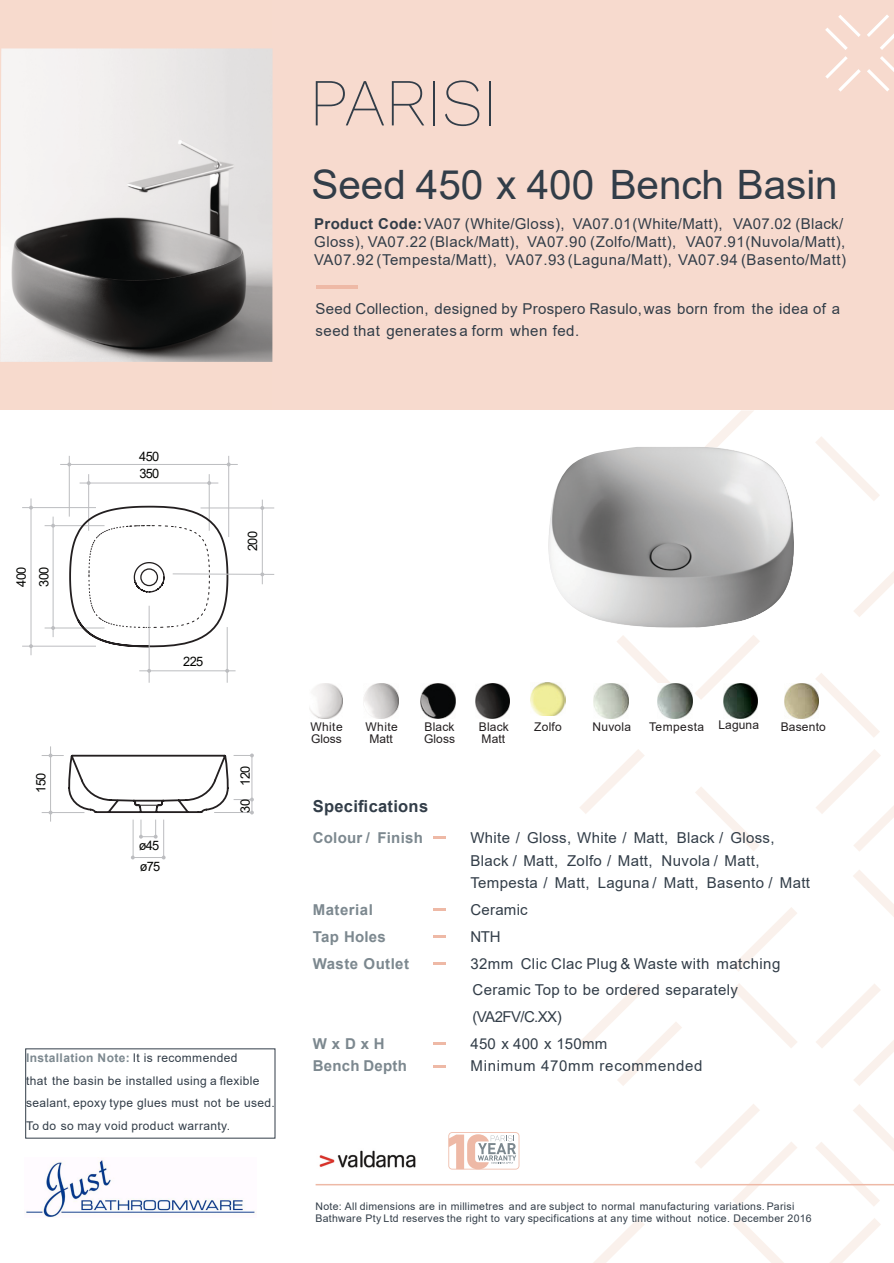
<style>
.page{position:relative;width:894px;height:1263px;background:#fff}
.page>*{position:absolute;margin:0;border:0;box-sizing:border-box;transform-origin:0 0}
.t1{font:40.5px "Arial";letter-spacing:-.005em;color:#323d48}
.t2{font:700 16.5px "Arial";letter-spacing:.015em;color:#323d48}
.t3{font:15px/22.5px "Arial";letter-spacing:.025em;color:#323d48}
.t4{font:700 15px "Arial";letter-spacing:.015em;color:#7c888f}
.t5{font:15px "Arial";letter-spacing:.05em;color:#323d48}
.t6{font:700 15px "Arial";letter-spacing:.035em;color:#7c888f}
.t7{font:13.05px/20.9px "Arial";letter-spacing:-.05em;color:#040503}
.t8{font:12px/22.5px "Arial";letter-spacing:.03em;color:#323d48}
.t9{font:12px/12px "Arial";letter-spacing:.015em;color:#231f20}
.t10{font:12px/12px "Arial";letter-spacing:.035em;color:#231f20;text-align:center}
.t11{font:10.5px/12.6px "Arial";letter-spacing:.025em;color:#323d48}
.s1{font-weight:700}
.s2{font-weight:700;color:#7c888f}
</style>
<div class="page">
<div style="left:0;top:0;width:276px;height:410px;background:#f7dacd"></div>
<svg style="left:733px;top:907px;width:64px;height:65px"></svg>
<svg style="left:816px;top:749px;width:77px;height:102px"></svg>
<svg style="left:695px;top:787px;width:64px;height:64px"></svg>
<svg style="left:853px;top:870px;width:40px;height:46px"></svg>
<svg style="left:695px;top:635px;width:64px;height:65px"></svg>
<svg style="left:854px;top:572px;width:39px;height:45px"></svg>
<svg style="left:816px;top:673px;width:63px;height:64px"></svg>
<svg style="left:705px;top:410px;width:49px;height:37px"></svg>
<svg style="left:815px;top:437px;width:64px;height:64px"></svg>
<svg style="left:830px;top:1218px;width:50px;height:45px"></svg>
<svg style="left:733px;top:1218px;width:51px;height:45px"></svg>
<svg style="left:694px;top:1104px;width:103px;height:102px"></svg>
<svg style="left:816px;top:984px;width:77px;height:102px"></svg>
<svg style="left:733px;top:983px;width:64px;height:65px"></svg>
<svg style="left:814px;top:1104px;width:79px;height:102px"></svg>
<svg style="left:580px;top:749px;width:64px;height:65px"></svg>
<svg style="left:616px;top:635px;width:65px;height:65px"></svg>
<svg style="left:593px;top:1218px;width:51px;height:45px"></svg>
<svg style="left:580px;top:984px;width:102px;height:102px"></svg>
<div style="left:272px;top:0;width:621px;height:410px;background:#f7dace"></div>
<svg style="left:433px;top:837px;width:12px;height:2px"></svg>
<svg style="left:433px;top:909px;width:12px;height:2px"></svg>
<svg style="left:433px;top:935px;width:12px;height:2px"></svg>
<svg style="left:433px;top:962px;width:12px;height:2px"></svg>
<svg style="left:433px;top:1042px;width:12px;height:2px"></svg>
<svg style="left:433px;top:1065px;width:12px;height:2px"></svg>
<svg style="left:825px;top:15px;width:35px;height:35px"></svg>
<svg style="left:867px;top:56px;width:26px;height:36px"></svg>
<svg style="left:825px;top:56px;width:35px;height:36px"></svg>
<svg style="left:867px;top:15px;width:26px;height:35px"></svg>
<hr style="left:315px;top:1184px;width:578px;height:1px;background:#eeb9a6">
<hr style="left:315px;top:285px;width:42px;height:4px;background:#eeb9a6">
<svg style="left:315px;top:81px;width:69px;height:44px"></svg>
<svg style="left:391px;top:81px;width:33px;height:44px"></svg>
<hr style="left:433px;top:81px;width:2px;height:44px;background:#323d48">
<svg style="left:445px;top:80px;width:34px;height:46px"></svg>
<hr style="left:489px;top:81px;width:2px;height:44px;background:#323d48">
<svg style="left:448px;top:1132px;width:71px;height:37px"></svg>
<img style="left:0;top:48px;width:272px;height:314px">
<img style="left:319px;top:1150px;width:97px;height:18px">
<hr style="left:45px;top:628px;width:59px;height:1px;background:#bcbdc0">
<hr style="left:53px;top:517px;width:1px;height:120px;background:#bcbdc0">
<hr style="left:45px;top:525px;width:59px;height:1px;background:#bcbdc0">
<hr style="left:209px;top:474px;width:1px;height:57px;background:#bcbdc0">
<hr style="left:80px;top:483px;width:138px;height:1px;background:#bcbdc0">
<hr style="left:88px;top:474px;width:1px;height:57px;background:#bcbdc0">
<hr style="left:69px;top:456px;width:1px;height:61px;background:#bcbdc0">
<hr style="left:60px;top:464px;width:178px;height:1px;background:#bcbdc0">
<hr style="left:228px;top:456px;width:1px;height:81px;background:#bcbdc0">
<hr style="left:22px;top:507px;width:74px;height:1px;background:#bcbdc0">
<hr style="left:31px;top:498px;width:1px;height:157px;background:#bcbdc0">
<hr style="left:22px;top:646px;width:74px;height:1px;background:#bcbdc0">
<hr style="left:149px;top:606px;width:1px;height:77px;background:#bcbdc0">
<hr style="left:139px;top:671px;width:96px;height:1px;background:#bcbdc0">
<hr style="left:227px;top:627px;width:1px;height:56px;background:#bcbdc0">
<svg style="left:68px;top:499px;width:206px;height:149px"></svg>
<img style="left:530px;top:683px;width:35px;height:33px">
<img style="left:593px;top:684px;width:35px;height:34px">
<img style="left:475px;top:684px;width:34px;height:34px">
<img style="left:421px;top:684px;width:34px;height:34px">
<img style="left:784px;top:684px;width:34px;height:34px">
<img style="left:657px;top:684px;width:34px;height:34px">
<img style="left:364px;top:684px;width:34px;height:34px">
<img style="left:310px;top:684px;width:33px;height:34px">
<img style="left:722px;top:684px;width:35px;height:34px">
<img style="left:548px;top:447px;width:245px;height:181px">
<hr style="left:50px;top:746px;width:1px;height:76px;background:#bcbdc0">
<svg style="left:42px;top:753px;width:212px;height:86px"></svg>
<hr style="left:163px;top:820px;width:1px;height:37px;background:#bcbdc0">
<hr style="left:133px;top:820px;width:1px;height:37px;background:#bcbdc0">
<hr style="left:133px;top:857px;width:31px;height:1px;background:#bcbdc0">
<img style="left:26px;top:1160px;width:229px;height:57px">
<h1 class="t1" style="left:311px;top:170px;width:527px">Seed 450 x 400 Bench Basin</h1>
<p class="t3" style="left:314px;top:216px;width:533px;line-height:18px"><span class="s1">Product Code:</span>VA07 (White/Gloss), VA07.01(White/Matt), VA07.02 (Black/<br>Gloss), VA07.22(Black/Matt), VA07.90 (Zolfo/Matt), VA07.91(Nuvola/Matt),<br>VA07.92(Tempesta/Matt), VA07.93(Laguna/Matt), VA07.94 (Basento/Matt)</p>
<p class="t3" style="left:315px;top:299px;width:526px">Seed Collection, designed by Prospero Rasulo,was born from the idea of a seed that generatesa form when fed.</p>
<p class="t7" style="left:139px;top:448px;width:22px">450</p>
<p class="t7" style="left:12px;top:587px;width:22px;rotate:-90deg">400</p>
<p class="t7" style="left:35px;top:587px;width:22px;rotate:-90deg">300</p>
<p class="t7" style="left:139px;top:464px;width:22px">350</p>
<p class="t7" style="left:183px;top:652px;width:22px">225</p>
<p class="t7" style="left:243px;top:551px;width:22px;rotate:-90deg">200</p>
<p class="t7" style="left:32px;top:792px;width:22px;rotate:-90deg">150</p>
<p class="t7" style="left:236px;top:813px;width:48px;rotate:-90deg">30 120</p>
<p class="t7" style="left:139px;top:836px;width:23px">ø45 ø75</p>
<p class="t8" style="left:26px;top:1048px;width:250px"><span class="s2">Installation Note:</span> It is recommended<br>that the basin be installed using a flexible sealant, epoxy type glues must not be used.<br>To do so may void product warranty.</p>
<p class="t9" style="left:424px;top:734px;width:32px">Gloss</p>
<p class="t9" style="left:479px;top:722px;width:31px">Black<br>Matt</p>
<p class="t9" style="left:592px;top:722px;width:40px">Nuvola</p>
<p class="t9" style="left:718px;top:720px;width:42px">Laguna</p>
<p class="t9" style="left:310px;top:722px;width:34px">White</p>
<p class="t9" style="left:534px;top:722px;width:29px">Zolfo</p>
<p class="t9" style="left:311px;top:734px;width:32px">Gloss</p>
<p class="t10" style="left:365px;top:722px;width:34px">White<br>Matt</p>
<p class="t9" style="left:424px;top:722px;width:31px">Black</p>
<p class="t10" style="left:649px;top:722px;width:57px">Tempesta</p>
<p class="t9" style="left:780px;top:722px;width:47px">Basento</p>
<p class="t2" style="left:313px;top:800px;width:117px">Specifications</p>
<p class="t4" style="left:313px;top:832px;width:111px">Colour / Finish</p>
<p class="t3" style="left:470px;top:828px;width:341px">White / Gloss, White / Matt, Black / Gloss,<br>Black / Matt, Zolfo / Matt, Nuvola / Matt,<br>Tempesta / Matt, Laguna / Matt, Basento / Matt</p>
<p class="t6" style="left:313px;top:904px;width:62px">Material</p>
<p class="t3" style="left:470px;top:900px;width:59px">Ceramic</p>
<p class="t4" style="left:313px;top:931px;width:75px">Tap Holes</p>
<p class="t3" style="left:470px;top:927px;width:32px">NTH</p>
<p class="t4" style="left:313px;top:958px;width:98px">Waste Outlet</p>
<p class="t3" style="left:470px;top:951px;width:311px;line-height:26.7px">32mm Clic Clac Plug &amp; Waste with matching<br>Ceramic Top to be ordered separately (VA2FV/C.XX)</p>
<p class="t4" style="left:313px;top:1038px;width:73px">WxDxH</p>
<p class="t3" style="left:470px;top:1034px;width:138px">450 x 400 x 150mm</p>
<p class="t4" style="left:313px;top:1060px;width:95px">Bench Depth</p>
<p class="t5" style="left:470px;top:1060px;width:233px">Minimum 470mm recommended</p>
<p class="t11" style="left:315px;top:1200px;width:497px">Note: All dimensions are in millimetres and are subject to normal manufacturing variations. Parisi<br>Bathware Pty Ltd reserves the right to vary specifications at any time without notice. December 2016</p>
</div>
